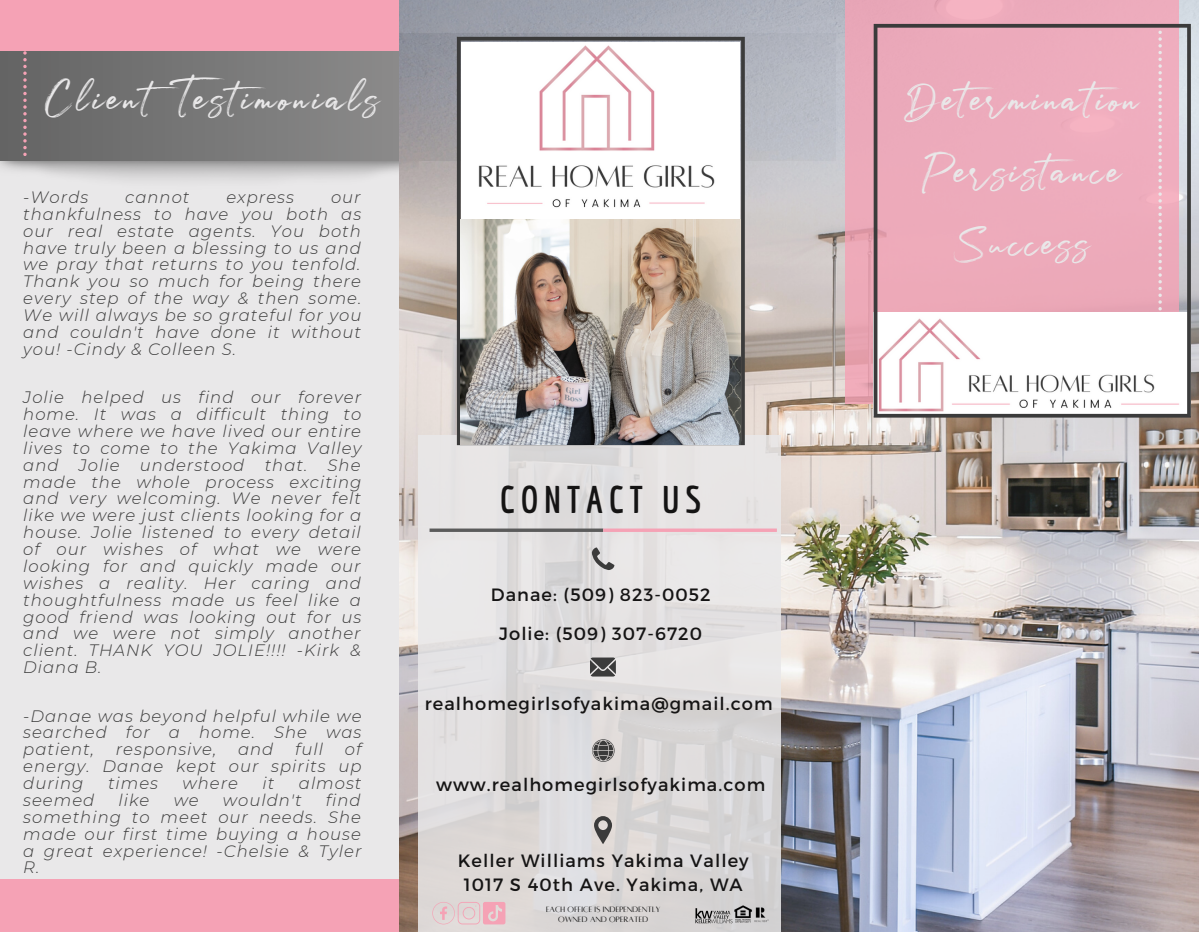
<style>
.page{position:relative;width:1199px;height:932px;background:#fff}
.page>*{position:absolute;margin:0;border:0;box-sizing:border-box;transform-origin:0 0}
.t1{font:46.65px/72.2px "Julietta Messie Demo";letter-spacing:.05em;color:#e9e8e9;text-align:center}
.t2{font:45.6px "Julietta Messie Demo";letter-spacing:.075em;color:#e9e8e9}
.t3{font:700 37.65px "Economica";letter-spacing:.15em;color:#151414}
.t4{font:17.85px/24.6px "Montserrat";letter-spacing:.06em;color:#151414;text-align:center}
.t5{font:italic 300 16.5px/16.8px "Montserrat";letter-spacing:.06em;color:#3b3b3b;text-align:justify}
.t6{font:8.55px/9.3px "Alta regular";letter-spacing:.015em;color:#000;text-align:center}
</style>
<div class="page">
<div style="left:0;top:0;width:1198px;height:931px;background:#e9e8e9"></div>
<img style="left:399px;top:0;width:799px;height:931px">
<div style="left:845px;top:0;width:333px;height:403px;background:linear-gradient(to bottom,#ebaabc,#eaa4b2)"></div>
<svg style="left:418px;top:435px;width:362px;height:496px;fill:#e0dedf"></svg>
<svg style="left:23px;top:51px;width:4px;height:105px"></svg>
<svg style="left:594px;top:816px;width:18px;height:28px"></svg>
<svg style="left:592px;top:547px;width:22px;height:23px"></svg>
<svg style="left:590px;top:657px;width:26px;height:19px"></svg>
<svg style="left:592px;top:739px;width:22px;height:22px"></svg>
<svg style="left:429px;top:528px;width:174px;height:4px"></svg>
<svg style="left:603px;top:528px;width:174px;height:4px"></svg>
<img style="left:847px;top:371px;width:26px;height:32px">
<svg style="left:457px;top:37px;width:287px;height:408px;background:#505051"></svg>
<img style="left:460px;top:42px;width:280px;height:403px">
<div style="left:0;top:0;width:399px;height:51px;background:#f5a2b5"></div>
<svg style="left:873px;top:24px;width:317px;height:393px;background:#e8bac6"></svg>
<div style="left:0;top:879px;width:399px;height:52px;background:#f5a2b5"></div>
<img style="left:692px;top:901px;width:41px;height:22px">
<img style="left:733px;top:903px;width:36px;height:21px">
<svg style="left:432px;top:901px;width:73px;height:23px;background:#e6c5cb"></svg>
<h2 class="t2" style="left:45px;top:82px;width:334px">ClientTestimonials</h2>
<p class="t5" style="left:23px;top:189px;width:67px">-Words</p>
<p class="t5" style="left:125px;top:189px;width:66px">cannot</p>
<p class="t5" style="left:226px;top:189px;width:69px">express</p>
<p class="t5" style="left:23px;top:189px;width:340px;text-indent:308px">our thankfulness to have you both as our real estate agents. You both have truly been a blessing to us and we pray that returns to you tenfold.<br>Thank you so much for being there every step of the way &amp; then some.<br>We will always be so grateful for you and couldn't have done it without you! -Cindy &amp; Colleen S.</p>
<p class="t5" style="left:23px;top:389px;width:340px">Jolie helped us find our forever home. It was a difficult thing to leave where we have lived our entire lives to come to the Yakima Valley and Jolie understood that. She made the whole process exciting and very welcoming. We never felt like we were just clients looking for a house. Jolie listened to every detail of our wishes of what we were looking for and quickly made our wishes a reality. Her caring and thoughtfulness made us feel like a good friend was looking out for us and we were not simply another client. THANK YOU JOLIE!!!! -Kirk &amp; Diana B.</p>
<p class="t5" style="left:23px;top:707px;width:340px">-Danae was beyond helpful while we searched for a home. She was patient,</p>
<p class="t5" style="left:23px;top:741px;width:340px;text-indent:321px">of energy. Danae kept our spirits up during</p>
<p class="t5" style="left:116px;top:741px;width:102px">responsive,</p>
<p class="t5" style="left:238px;top:741px;width:37px">and</p>
<p class="t5" style="left:295px;top:741px;width:29px">full</p>
<p class="t5" style="left:108px;top:774px;width:52px">times</p>
<p class="t5" style="left:183px;top:774px;width:57px">where</p>
<p class="t5" style="left:262px;top:774px;width:13px">it</p>
<p class="t5" style="left:299px;top:774px;width:64px">almost</p>
<p class="t5" style="left:23px;top:791px;width:340px;text-indent:302px">find something to meet our needs. She made our first time buying a house a great experience! -Chelsie &amp; Tyler R.</p>
<p class="t5" style="left:23px;top:791px;width:73px">seemed</p>
<p class="t5" style="left:119px;top:791px;width:32px">like</p>
<p class="t5" style="left:174px;top:791px;width:27px">we</p>
<p class="t5" style="left:223px;top:791px;width:80px">wouldn't</p>
<h3 class="t3" style="left:500px;top:477px;width:203px">CONTACT US</h3>
<p class="t4" style="left:491px;top:574px;width:221px;line-height:38.7px">Danae: (509) 823-0052<br>Jolie: (509) 307-6720</p>
<p class="t4" style="left:425px;top:690px;width:349px">realhomegirlsofyakima@gmail.com</p>
<p class="t4" style="left:436px;top:771px;width:331px">www.realhomegirlsofyakima.com</p>
<p class="t4" style="left:458px;top:847px;width:292px">Keller Williams Yakima Valley<br>1017 S 40th Ave. Yakima, WA</p>
<p class="t6" style="left:546px;top:905px;width:116px">EACH OFFICE IS INDEPENDENTLY<br>OWNED AND OPERATED</p>
<h1 class="t1" style="left:904px;top:70px;width:235px">Determination<br>Persistance<br>Success</h1>
</div>
